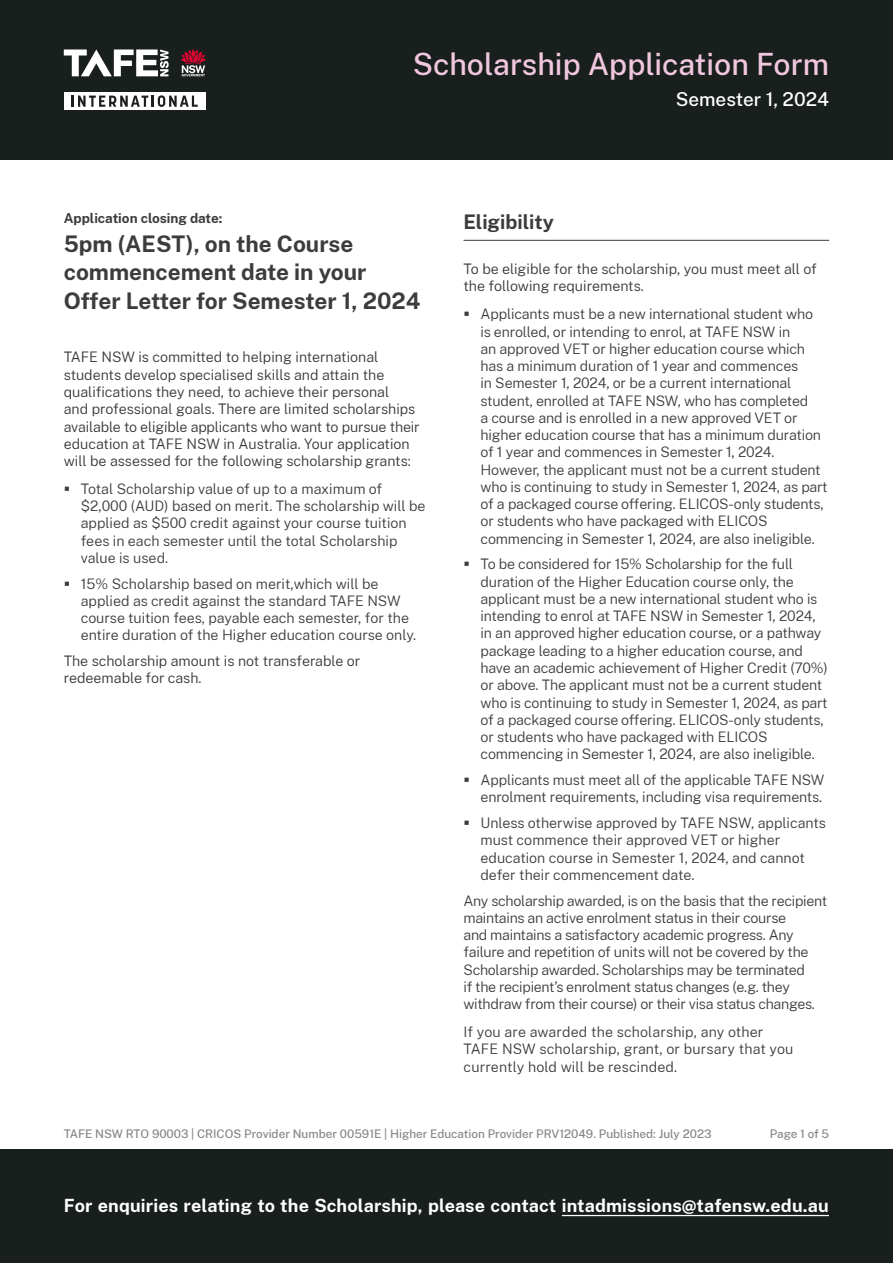
<style>
.page{position:relative;width:893px;height:1263px;background:#fff}
.page>*{position:absolute;margin:0;border:0;box-sizing:border-box;transform-origin:0 0}
.t1{font:500 30.15px "Public Sans";color:#f1c6df}
.t2{font:700 22.5px/28.5px "Public Sans";color:#3c3c3b}
.t3{font:700 19.8px "Public Sans";color:#3c3c3b}
.t4{font:500 18.9px "Public Sans";color:#fff}
.t5{font:700 17.85px "Public Sans";letter-spacing:.01em;color:#fff}
.t6{font:300 14.25px/17.2px "Public Sans";letter-spacing:-.01em;color:#3c3c3b}
.t7{font:300 14.25px/17.2px "Public Sans";color:#373737}
.t8{font:300 14.25px/17.2px "Public Sans";letter-spacing:.01em;color:#3c3c3b}
.t9{font:700 13.5px "Public Sans";color:#3c3c3b}
.t10{font:500 11.7px "Public Sans";color:#878787}
</style>
<div class="page">
<div style="left:0;top:0;width:893px;height:159px;background:#181f1c"></div>
<div style="left:0;top:1149px;width:893px;height:114px;background:#181f1c"></div>
<svg style="left:64px;top:49px;width:105px;height:27px"></svg>
<svg style="left:181px;top:49px;width:25px;height:27px"></svg>
<div style="left:64px;top:92px;width:142px;height:18px;background:#fff"></div>
<svg style="left:72px;top:95px;width:126px;height:12px"></svg>
<hr style="left:562px;top:1215px;width:267px;height:1px;background:#fff">
<hr style="left:463px;top:240px;width:366px;height:1px;background:#3c3c3b">
<h1 class="t1" style="left:413px;top:43px;width:418px">Scholarship Application Form</h1>
<h3 class="t4" style="left:676px;top:86px;width:155px">Semester 1, 2024</h3>
<p class="t9" style="left:64px;top:208px;width:160px">Application closing date:</p>
<h2 class="t2" style="left:64px;top:228px;width:358px">5pm (AEST), on the Course commencement date in your<br>Offer Letter for Semester 1, 2024</h2>
<p class="t7" style="left:64px;top:348px;width:357px">TAFE NSW is committed to helping international students develop specialised skills and attain the qualifications they need, to achieve their personal<br>and professional goals. There are limited scholarships available to eligible applicants who want to pursue their education at TAFE NSW in Australia. Your application will be assessed for the following scholarship grants:</p>
<p class="t6" style="left:81px;top:479px;width:346px;text-indent:-17px">▪ Total Scholarship value of up to a maximum of $2,000 (AUD) based on merit. The scholarship will be applied as $500 credit against your course tuition fees in each semester until the total Scholarship value is used.</p>
<p class="t6" style="left:81px;top:574px;width:337px;text-indent:-17px">▪ 15% Scholarship based on merit,which will be applied as credit against the standard TAFE NSW course tuition fees, payable each semester, for the entire duration of the Higher education course only.</p>
<p class="t7" style="left:64px;top:652px;width:298px">The scholarship amount is not transferable or redeemable for cash.</p>
<h3 class="t3" style="left:463px;top:208px;width:92px">Eligibility</h3>
<p class="t7" style="left:463px;top:260px;width:355px">To be eligible for the scholarship, you must meet all of the following requirements.</p>
<p class="t6" style="left:480px;top:305px;width:349px;text-indent:-17px">▪ Applicants must be a new international student who<br>is enrolled, or intending to enrol, at TAFE NSW in<br>an approved VET or higher education course which has a minimum duration of 1 year and commences<br>in Semester 1, 2024, or be a current international student, enrolled at TAFE NSW, who has completed<br>a course and is enrolled in a new approved VET or higher education course that has a minimum duration of 1 year and commences in Semester 1, 2024.<br>However, the applicant must not be a current student who is continuing to study in Semester 1, 2024, as part of a packaged course offering. ELICOS-only students, or students who have packaged with ELICOS commencing in Semester 1, 2024, are also ineligible.</p>
<p class="t6" style="left:480px;top:555px;width:349px;text-indent:-17px">▪ To be considered for 15% Scholarship for the full duration of the Higher Education course only, the applicant must be a new international student who is intending to enrol at TAFE NSW in Semester 1, 2024, in an approved higher education course, or a pathway package leading to a higher education course, and have an academic achievement of Higher Credit (70%) or above. The applicant must not be a current student who is continuing to study in Semester 1, 2024, as part of a packaged course offering. ELICOS-only students, or students who have packaged with ELICOS commencing in Semester 1, 2024, are also ineligible.</p>
<p class="t6" style="left:463px;top:771px;width:362px;text-align:right">▪ Applicants must meet all of the applicable TAFE NSW enrolment requirements, including visa requirements.</p>
<p class="t6" style="left:480px;top:814px;width:347px;text-indent:-17px">▪ Unless otherwise approved by TAFE NSW, applicants must commence their approved VET or higher education course in Semester 1, 2024, and cannot defer their commencement date.</p>
<p class="t6" style="left:463px;top:891px;width:365px">Any scholarship awarded, is on the basis that the recipient maintains an active enrolment status in their course<br>and maintains a satisfactory academic progress. Any failure and repetition of units will not be covered by the Scholarship awarded. Scholarships may be terminated<br>if the recipient’s enrolment status changes (e.g. they withdraw from their course) or their visa status changes.</p>
<p class="t8" style="left:463px;top:1022px;width:331px">If you are awarded the scholarship, any other<br>TAFE NSW scholarship, grant, or bursary that you currently hold will be rescinded.</p>
<p class="t10" style="left:64px;top:1125px;width:649px">TAFE NSW RTO 90003 | CRICOS Provider Number 00591E | Higher Education Provider PRV12049. Published: July 2023</p>
<p class="t10" style="left:770px;top:1125px;width:61px">Page 1 of 5</p>
<p class="t5" style="left:64px;top:1192px;width:766px">For enquiries relating to the Scholarship, please contact intadmissions@tafensw.edu.au</p>
</div>
